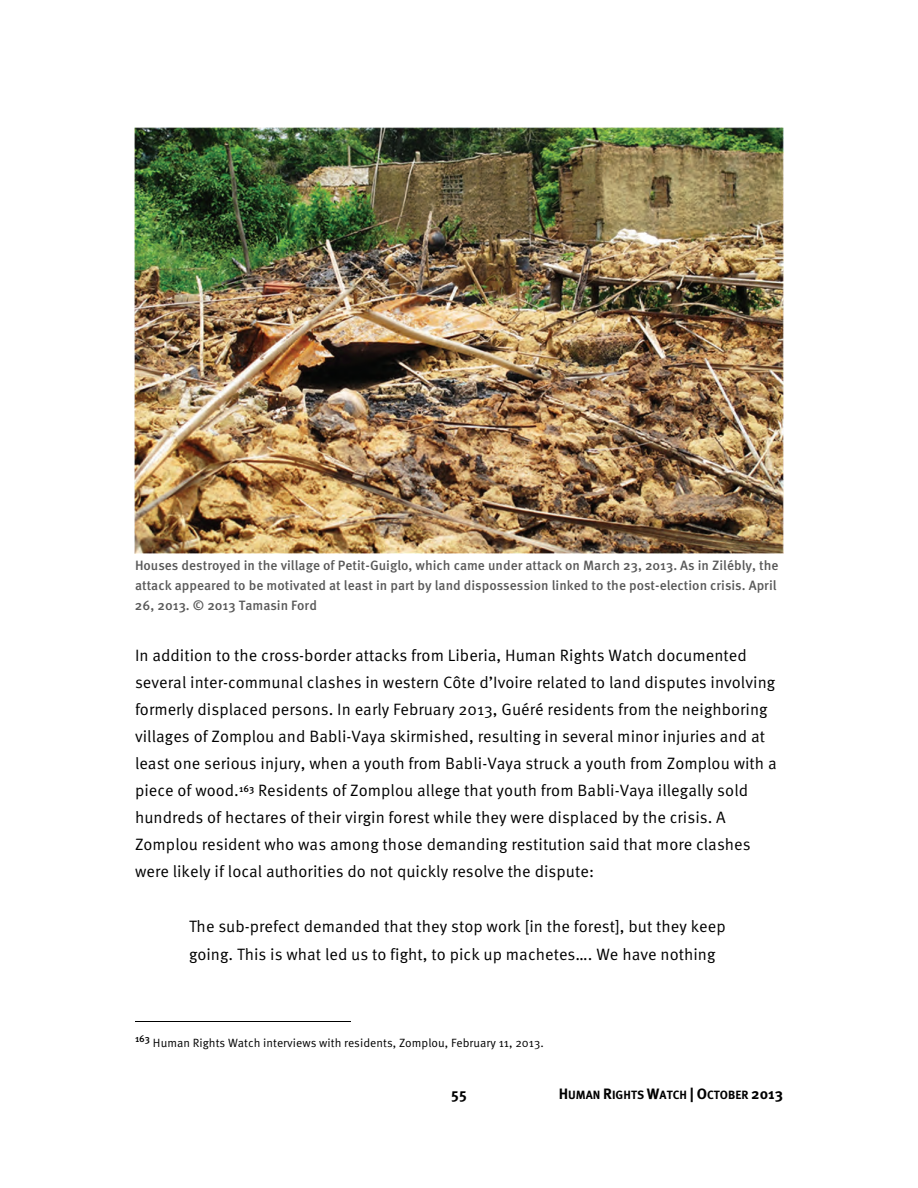
<style>
.page{position:relative;width:918px;height:1188px;background:#fff}
.page>*{position:absolute;margin:0;border:0;box-sizing:border-box;transform-origin:0 0}
.t1{font:16.5px/27px "Meta Pro Norm";color:#000}
.t2{font:700 15px "Meta Pro";color:#000}
.t3{font:500 13.5px/20.1px "Meta Pro";color:#595959}
.t4{font:12px "Meta Pro Norm";color:#000}
.t5{font:700 12px "Meta Pro";color:#000}
.s1{font-size:15px}
</style>
<div class="page">
<hr style="left:135px;top:1021px;width:216px;height:1px;background:#000">
<img style="left:134px;top:128px;width:650px;height:425px">
<p class="t3" style="left:135px;top:557px;width:645px">Houses destroyed in the village of Petit-Guiglo, which came under attack on March 23, 2013. As in Zilébly, the attack appeared to be motivated at least in part by land dispossession linked to the post-election crisis. April<br>26, 2013. © 2013 Tamasin Ford</p>
<p class="t1" style="left:135px;top:643px;width:643px">In addition to the cross-border attacks from Liberia, Human Rights Watch documented several inter-communal clashes in western Côte d’Ivoire related to land disputes involving formerly displaced persons. In early February 2013, Guéré residents from the neighboring villages of Zomplou and Babli-Vaya skirmished, resulting in several minor injuries and at least one serious injury, when a youth from Babli-Vaya struck a youth from Zomplou with a piece of wood.<sup>163</sup> Residents of Zomplou allege that youth from Babli-Vaya illegally sold hundreds of hectares of their virgin forest while they were displaced by the crisis. A Zomplou resident who was among those demanding restitution said that more clashes were likely if local authorities do not quickly resolve the dispute:</p>
<p class="t1" style="left:189px;top:914px;width:538px">The sub-prefect demanded that they stop work [in the forest], but they keep going. This is what led us to fight, to pick up machetes…. We have nothing</p>
<p class="t4" style="left:135px;top:1038px;width:410px"><sup>163</sup> Human Rights Watch interviews with residents, Zomplou, February 11, 2013.</p>
<p class="t2" style="left:451px;top:1088px;width:17px">55</p>
<p class="t5" style="left:559px;top:1090px;width:226px"><span class="s1">H</span>UMAN <span class="s1">R</span>IGHTS <span class="s1">W</span>ATCH <span class="s1">| O</span>CTOBER <span class="s1">2013</span></p>
</div>
